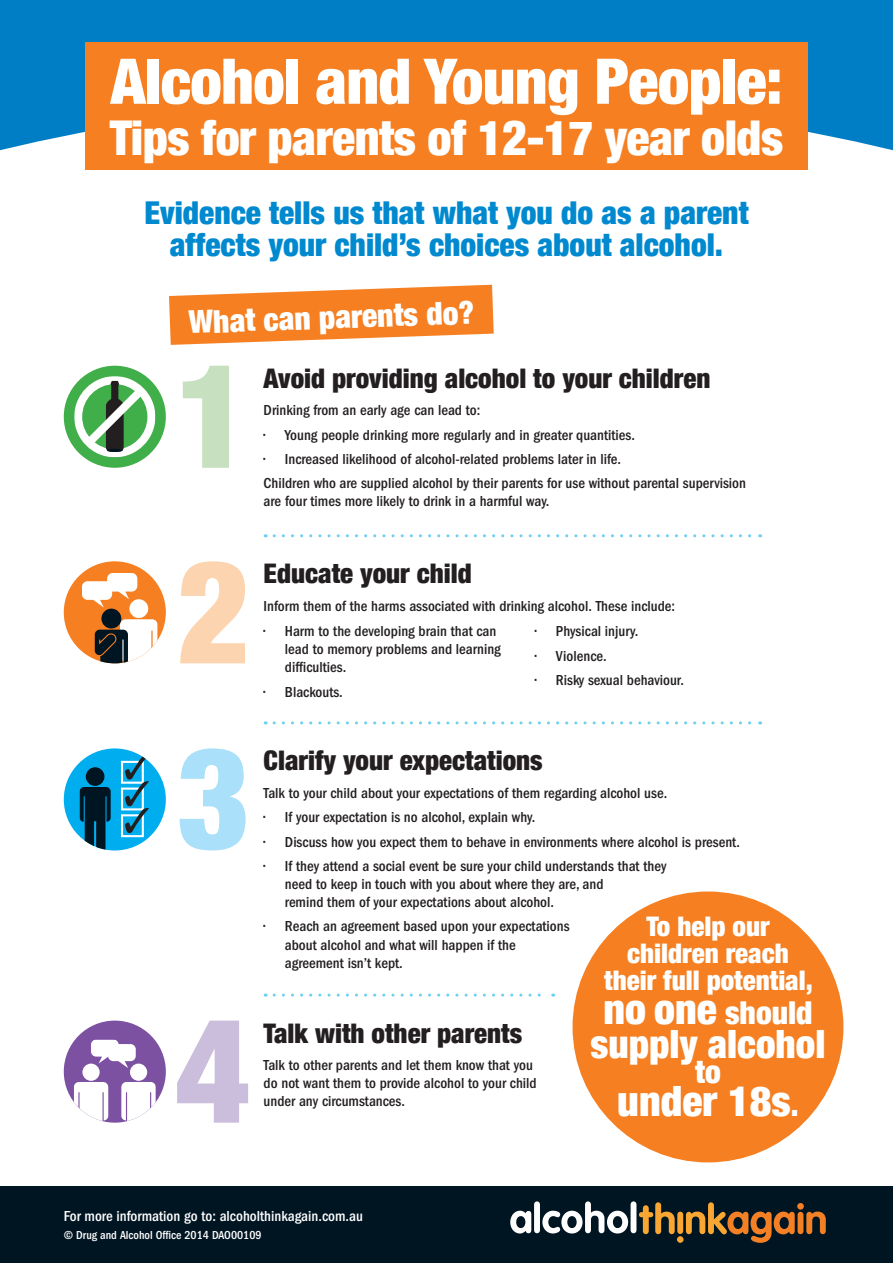
<style>
.page{position:relative;width:893px;height:1263px;background:#007ec5}
.page>*{position:absolute;margin:0;border:0;box-sizing:border-box;transform-origin:0 0}
.t1{font:900 condensed 63px "Helvetica Neue";letter-spacing:-.01em;color:#fff}
.t2{font:900 condensed 48px "Helvetica Neue";letter-spacing:-.01em;color:#fff}
.Galley{font:900 condensed 41.85px "Helvetica Neue";color:#fff}
.Galley-2{font:900 condensed 39px "Helvetica Neue";color:#fff}
.Header_HelvN_CondB{font:900 condensed 31.5px/31.5px "Helvetica Neue";color:#0089cf;text-align:center}
.Header_HelvN_CondB-2{font:900 condensed 31.5px "Helvetica Neue";color:#fff}
.Galley-3{font:900 condensed 31.5px "Helvetica Neue";color:#fff}
.Header_HelvN_CondB-3{font:900 condensed 27px "Helvetica Neue";color:#231f20}
.Galley-4{font:900 condensed 27px/27px "Helvetica Neue";color:#fff;text-align:center}
.Galley__Tips{font:500 condensed 15px/18px "Franklin Gothic";color:#231f20}
.Galley-5{font:500 condensed 15px "Franklin Gothic";color:#fff}
.Galley-6{font:500 condensed 12px "Franklin Gothic";color:#fff}
.s1{font-size:41.85px}
.s2{font-size:29.85px}
</style>
<div class="page">
<div style="left:0;top:131px;width:893px;height:1055px;background:#fff"></div>
<svg style="left:180px;top:561px;width:65px;height:102px;background:#fde2ca"></svg>
<svg style="left:183px;top:366px;width:46px;height:102px;background:#daebd5"></svg>
<div style="left:64px;top:366px;width:102px;height:102px;background:#40ae49;border-radius:50%"></div>
<svg style="left:74px;top:376px;width:81px;height:81px"></svg>
<div style="left:64px;top:561px;width:102px;height:102px;background:#f57f21;border-radius:50%"></div>
<svg style="left:82px;top:573px;width:55px;height:34px"></svg>
<div style="left:129px;top:599px;width:19px;height:19px;background:#fff;border-radius:50%"></div>
<div style="left:101px;top:609px;width:20px;height:19px;background:#001522;border-radius:50%"></div>
<svg style="left:95px;top:619px;width:63px;height:44px;background:#989590"></svg>
<div style="left:64px;top:748px;width:102px;height:102px;background:#00aeef;border-radius:50%"></div>
<svg style="left:80px;top:767px;width:31px;height:83px"></svg>
<div style="left:121px;top:761px;width:23px;height:23px;border:2px solid #fff"></div>
<div style="left:121px;top:787px;width:23px;height:23px;border:2px solid #fff"></div>
<div style="left:121px;top:814px;width:23px;height:23px;border:2px solid #fff"></div>
<svg style="left:125px;top:754px;width:24px;height:79px"></svg>
<div style="left:64px;top:1020px;width:102px;height:103px;background:#7c51a1;border-radius:50%"></div>
<svg style="left:91px;top:1039px;width:45px;height:29px"></svg>
<div style="left:130px;top:1063px;width:17px;height:18px;background:#fff;border-radius:50%"></div>
<svg style="left:121px;top:1082px;width:35px;height:41px"></svg>
<div style="left:82px;top:1063px;width:18px;height:18px;background:#fff;border-radius:50%"></div>
<svg style="left:74px;top:1082px;width:34px;height:41px"></svg>
<div style="left:85px;top:43px;width:723px;height:127px;background:#f57f21"></div>
<svg style="left:169px;top:285px;width:325px;height:60px;background:#f6974b"></svg>
<svg style="left:180px;top:748px;width:66px;height:102px;background:#c9ebfb"></svg>
<svg style="left:177px;top:1020px;width:71px;height:103px;background:#dfd7ea"></svg>
<svg style="left:274px;top:534px;width:487px;height:3px"></svg>
<svg style="left:274px;top:721px;width:487px;height:3px"></svg>
<svg style="left:274px;top:993px;width:280px;height:3px"></svg>
<div style="left:0;top:1186px;width:893px;height:77px;background:#001522"></div>
<svg style="left:510px;top:1211px;width:21px;height:22px"></svg>
<div style="left:534px;top:1201px;width:6px;height:32px;background:#fff;border-radius:3px"></div>
<svg style="left:542px;top:1201px;width:86px;height:32px"></svg>
<div style="left:631px;top:1201px;width:5px;height:32px;background:#fff;border-radius:3px"></div>
<svg style="left:639px;top:1202px;width:187px;height:41px"></svg>
<div style="left:571px;top:890px;width:274px;height:274px;background:#f57f21;border-radius:50%"></div>
<p class="t1" style="left:111px;top:43px;width:673px">Alcohol and Young People:</p>
<p class="t2" style="left:110px;top:108px;width:675px">Tips for parents of 12-17 year olds</p>
<p class="Header_HelvN_CondB" style="left:144px;top:197px;width:606px">Evidence tells us that what you do as a parent affects your child’s choices about alcohol.</p>
<p class="Header_HelvN_CondB-2" style="left:188px;top:303px;width:287px;rotate:-2deg">What can parents do?</p>
<p class="Header_HelvN_CondB-3" style="left:264px;top:361px;width:448px">Avoid providing alcohol to your children</p>
<p class="Galley__Tips" style="left:264px;top:401px;width:218px">Drinking from an early age can lead to:</p>
<p class="Galley__Tips" style="left:264px;top:426px;width:373px">• Young people drinking more regularly and in greater quantities.</p>
<p class="Galley__Tips" style="left:264px;top:450px;width:359px">• Increased likelihood of alcohol-related problems later in life.</p>
<p class="Galley__Tips" style="left:264px;top:474px;width:484px">Children who are supplied alcohol by their parents for use without parental supervision are four times more likely to drink in a harmful way.</p>
<p class="Header_HelvN_CondB-3" style="left:264px;top:557px;width:210px">Educate your child</p>
<p class="Galley__Tips" style="left:264px;top:597px;width:413px">Inform them of the harms associated with drinking alcohol. These include:</p>
<p class="Galley__Tips" style="left:285px;top:622px;width:218px;text-indent:-21px">• Harm to the developing brain that can lead to memory problems and learning difficulties.</p>
<p class="Galley__Tips" style="left:264px;top:683px;width:81px">• Blackouts.</p>
<p class="Galley__Tips" style="left:535px;top:622px;width:105px">• Physical injury.</p>
<p class="Galley__Tips" style="left:535px;top:647px;width:73px">• Violence.</p>
<p class="Galley__Tips" style="left:535px;top:671px;width:151px">• Risky sexual behaviour.</p>
<p class="Header_HelvN_CondB-3" style="left:264px;top:744px;width:281px">Clarify your expectations</p>
<p class="Galley__Tips" style="left:264px;top:784px;width:405px">Talk to your child about your expectations of them regarding alcohol use.</p>
<p class="Galley__Tips" style="left:264px;top:808px;width:273px">• If your expectation is no alcohol, explain why.</p>
<p class="Galley__Tips" style="left:264px;top:833px;width:478px">• Discuss how you expect them to behave in environments where alcohol is present.</p>
<p class="Galley__Tips" style="left:285px;top:857px;width:383px;text-indent:-21px">• If they attend a social event be sure your child understands that they need to keep in touch with you about where they are, and<br>remind them of your expectations about alcohol.</p>
<p class="Galley__Tips" style="left:285px;top:918px;width:286px;text-indent:-21px">• Reach an agreement based upon your expectations about alcohol and what will happen if the agreement isn’t kept.</p>
<p class="Galley-4" style="left:604px;top:913px;width:210px">To help our children reach their full potential,</p>
<p class="Galley-3" style="left:603px;top:994px;width:211px"><span class="s1">no one</span> should</p>
<p class="Galley-2" style="left:591px;top:1020px;width:236px">supply alcohol</p>
<p class="Header_HelvN_CondB-3" style="left:264px;top:1016px;width:260px">Talk with other parents</p>
<p class="Galley__Tips" style="left:264px;top:1056px;width:275px">Talk to other parents and let them know that you do not want them to provide alcohol to your child under any circumstances.</p>
<p class="Galley-3" style="left:695px;top:1052px;width:27px">to</p>
<p class="Galley" style="left:617px;top:1075px;width:183px">under 18s<span class="s2">.</span></p>
<p class="Galley-5" style="left:64px;top:1207px;width:301px">For more information go to: alcoholthinkagain.com.au</p>
<p class="Galley-6" style="left:64px;top:1228px;width:199px">© Drug and Alcohol Office 2014 DAO00109</p>
</div>
